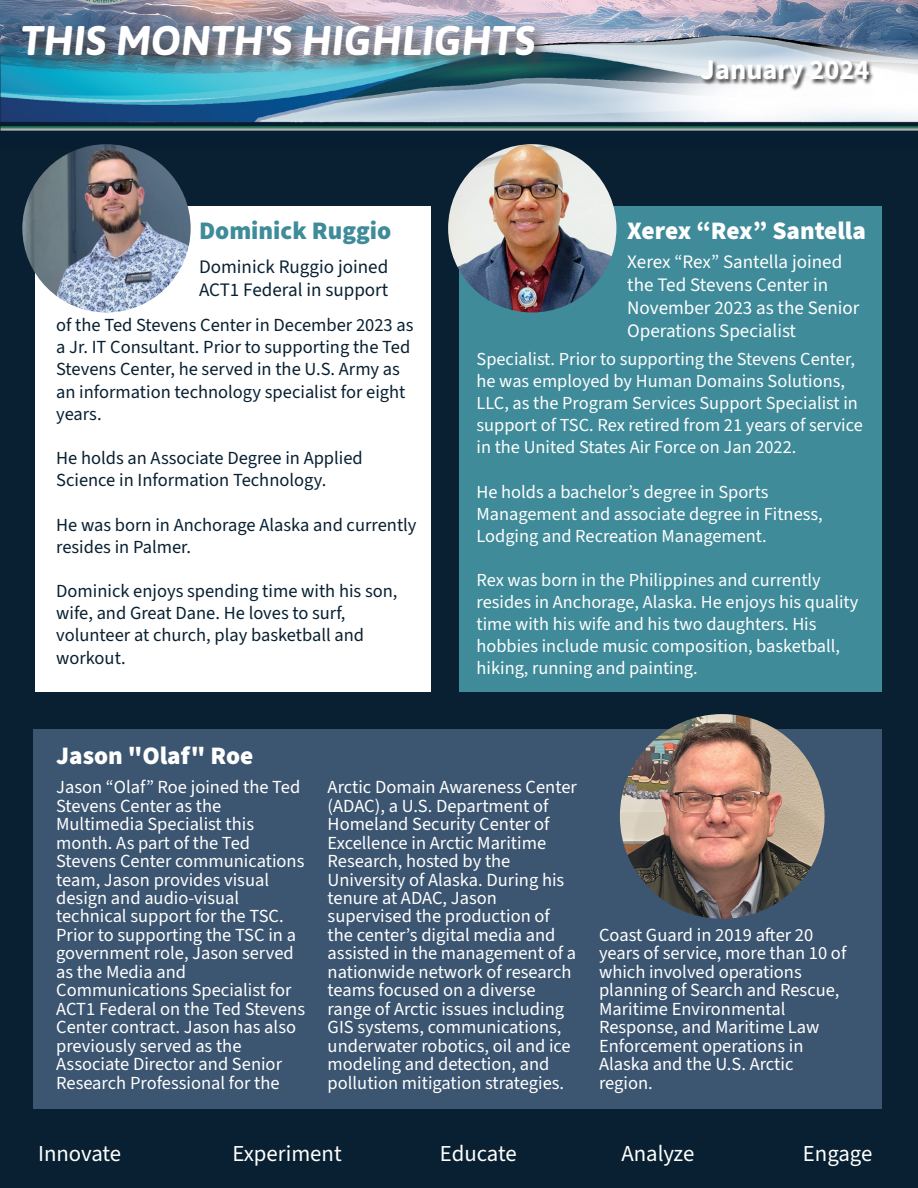
<style>
.page{position:relative;width:918px;height:1188px;background:#082031}
.page>*{position:absolute;margin:0;border:0;box-sizing:border-box;transform-origin:0 0}
.t1{font:italic 700 41.4px "Asap";color:#fff}
.t2{font:700 28.5px "Source Sans 3";color:#fff}
.t3{font:900 25.2px "Source Sans 3";color:#fff}
.t4{font:900 25.2px "Source Sans 3";color:#3f8b9a}
.t5{font:22.8px "Source Sans 3";color:#fff}
.t6{font:19.05px/23px "Source Sans 3";color:#fff}
.t7{font:19.05px/23px "Source Sans 3";color:#082031}
.t8{font:18.45px/18.5px "Source Sans 3";color:#fff}
.t9{font:18.45px/22.2px "Source Sans 3";color:#082031}
.t10{font:18.3px/22px "Source Sans 3";color:#fff}
</style>
<div class="page">
<img style="left:0;top:0;width:918px;height:148px">
<div style="left:35px;top:206px;width:395px;height:486px;background:#fff"></div>
<img style="left:668px;top:44px;width:250px;height:57px">
<div style="left:459px;top:206px;width:423px;height:486px;background:#3f8b9a"></div>
<img style="left:0;top:0;width:600px;height:96px">
<img style="left:448px;top:144px;width:168px;height:168px;border-radius:84px">
<img style="left:22px;top:144px;width:169px;height:168px;border-radius:84px">
<div style="left:33px;top:729px;width:849px;height:380px;background:#3c5571"></div>
<img style="left:620px;top:714px;width:205px;height:205px;border-radius:102px">
<h1 class="t1" style="left:21px;top:12px;width:516px">THIS MONTH'S HIGHLIGHTS</h1>
<h2 class="t2" style="left:701px;top:51px;width:170px">January 2024</h2>
<h3 class="t4" style="left:199px;top:214px;width:194px">Dominick Ruggio</h3>
<h3 class="t3" style="left:627px;top:214px;width:240px">Xerex “Rex” Santella</h3>
<p class="t7" style="left:199px;top:255px;width:191px">Dominick Ruggio joined<br>ACT1 Federal in support</p>
<p class="t6" style="left:627px;top:250px;width:234px">Xerex “Rex” Santella joined the Ted Stevens Center in<br>November 2023 as the Senior<br>Operations Specialist</p>
<p class="t9" style="left:56px;top:314px;width:359px">of the Ted Stevens Center in December 2023 as a Jr. IT Consultant. Prior to supporting the Ted Stevens Center, he served in the U.S. Army as an information technology specialist for eight years.</p>
<p class="t9" style="left:56px;top:447px;width:308px">He holds an Associate Degree in Applied<br>Science in Information Technology.</p>
<p class="t9" style="left:56px;top:513px;width:362px">He was born in Anchorage Alaska and currently resides in Palmer.</p>
<p class="t9" style="left:56px;top:580px;width:343px">Dominick enjoys spending time with his son, wife, and Great Dane. He loves to surf, volunteer at church, play basketball and workout.</p>
<p class="t10" style="left:477px;top:348px;width:388px">Specialist. Prior to supporting the Stevens Center, he was employed by Human Domains Solutions, LLC, as the Program Services Support Specialist in support of TSC. Rex retired from 21 years of service in the United States Air Force on Jan 2022.</p>
<p class="t10" style="left:477px;top:480px;width:348px">He holds a bachelor’s degree in Sports<br>Management and associate degree in Fitness,<br>Lodging and Recreation Management.</p>
<p class="t10" style="left:477px;top:569px;width:383px">Rex was born in the Philippines and currently resides in Anchorage, Alaska. He enjoys his quality time with his wife and his two daughters. His hobbies include music composition, basketball, hiking, running and painting.</p>
<h3 class="t3" style="left:56px;top:738px;width:199px">Jason "Olaf" Roe</h3>
<p class="t8" style="left:56px;top:778px;width:250px">Jason “Olaf” Roe joined the Ted<br>Stevens Center as the<br>Multimedia Specialist this month. As part of the Ted<br>Stevens Center communications team, Jason provides visual design and audio-visual technical support for the TSC.<br>Prior to supporting the TSC in a government role, Jason served as the Media and<br>Communications Specialist for<br>ACT1 Federal on the Ted Stevens<br>Center contract. Jason has also previously served as the<br>Associate Director and Senior<br>Research Professional for the</p>
<p class="t8" style="left:328px;top:778px;width:251px">Arctic Domain Awareness Center (ADAC), a U.S. Department of<br>Homeland Security Center of<br>Excellence in Arctic Maritime<br>Research, hosted by the<br>University of Alaska. During his tenure at ADAC, Jason supervised the production of the center’s digital media and assisted in the management of a nationwide network of research teams focused on a diverse range of Arctic issues including<br>GIS systems, communications, underwater robotics, oil and ice modeling and detection, and pollution mitigation strategies.</p>
<p class="t8" style="left:599px;top:926px;width:249px">Coast Guard in 2019 after 20 years of service, more than 10 of which involved operations planning of Search and Rescue,<br>Maritime Environmental<br>Response, and Maritime Law<br>Enforcement operations in<br>Alaska and the U.S. Arctic region.</p>
<p class="t5" style="left:38px;top:1139px;width:85px">Innovate</p>
<p class="t5" style="left:232px;top:1139px;width:111px">Experiment</p>
<p class="t5" style="left:440px;top:1139px;width:78px">Educate</p>
<p class="t5" style="left:621px;top:1139px;width:75px">Analyze</p>
<p class="t5" style="left:803px;top:1139px;width:71px">Engage</p>
</div>
